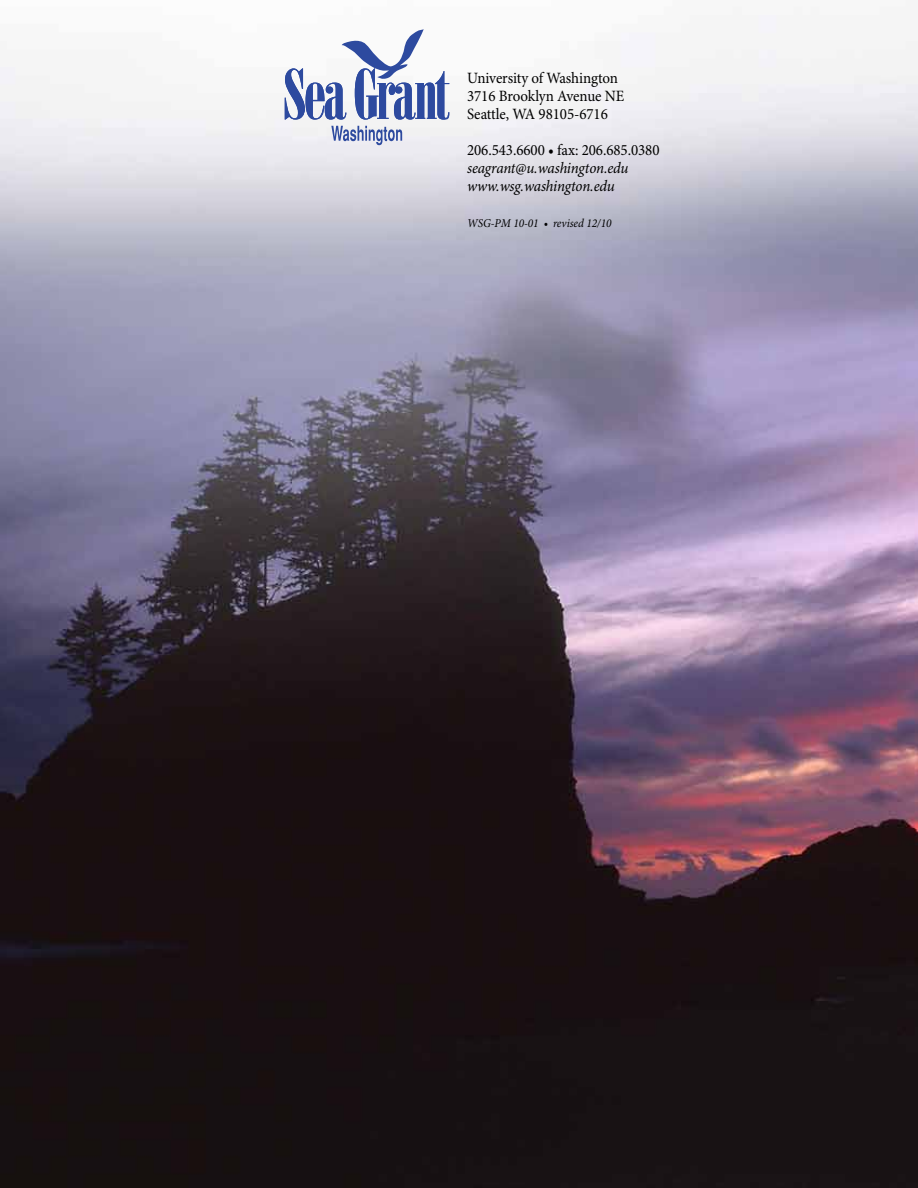
<style>
.page{position:relative;width:918px;height:1188px;background:#fff}
.page>*{position:absolute;margin:0;border:0;box-sizing:border-box;transform-origin:0 0}
.t1{font:15.75px/18px "Minion Pro";letter-spacing:-.005em;color:#000;scale:.95 1}
.t2{font:italic 15.75px/18px "Minion Pro";letter-spacing:-.015em;color:#000;scale:.95 1}
.t3{font:italic 12px "Minion Pro";letter-spacing:-.005em;color:#000;scale:.95 1}
</style>
<div class="page">
<img style="left:0;top:15px;width:918px;height:1173px">
<svg style="left:331px;top:126px;width:71px;height:19px"></svg>
<svg style="left:285px;top:29px;width:164px;height:91px"></svg>
<p class="t1" style="left:467px;top:70px;width:167px">University of Washington<br>3716 Brooklyn Avenue NE<br>Seattle, WA 98105-6716</p>
<p class="t1" style="left:467px;top:142px;width:204px">206.543.6600 • fax: 206.685.0380</p>
<p class="t2" style="left:467px;top:160px;width:172px">seagrant@u.washington.edu www.wsg.washington.edu</p>
<p class="t3" style="left:467px;top:216px;width:154px">WSG-PM 10-01 • revised 12/10</p>
</div>
